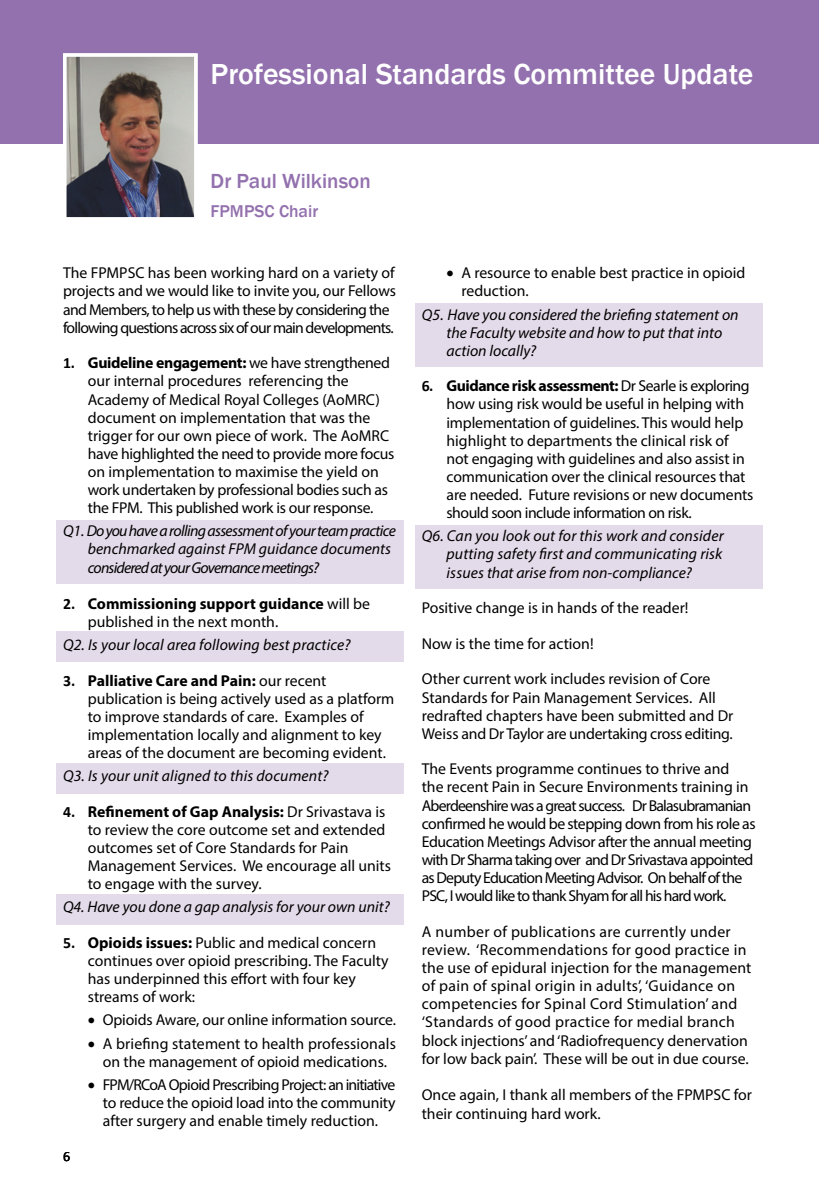
<style>
.page{position:relative;width:819px;height:1191px;background:#fff}
.page>*{position:absolute;margin:0;border:0;box-sizing:border-box;transform-origin:0 0}
.t1{font:500 29.75px "Franklin Gothic";color:#fff}
.t2{font:500 21px "Franklin Gothic";color:#9371ae}
.t3{font:500 17.5px "Franklin Gothic";color:#9371ae}
.t4{font:15.75px/18px "Myriad Pro";color:#000}
.t5{font:15.75px/18.2px "Myriad Pro";letter-spacing:-.04em;color:#000}
.t6{font:15.75px/18.2px "Myriad Pro";letter-spacing:.02em;color:#000}
.t7{font:italic 15.75px/18.2px "Myriad Pro";color:#000}
.t8{font:italic 15.75px/18.2px "Myriad Pro";letter-spacing:-.04em;color:#000}
.t9{font:14px "Calibri";color:#000}
.s1{font-family:"Calibri";font-weight:700}
.s2{font-weight:700}
</style>
<div class="page">
<div style="left:56px;top:632px;width:347px;height:30px;background:#e4dbea"></div>
<div style="left:56px;top:763px;width:347px;height:30px;background:#e4dbea"></div>
<div style="left:56px;top:894px;width:347px;height:30px;background:#e4dbea"></div>
<div style="left:415px;top:525px;width:347px;height:64px;background:#e4dbea"></div>
<div style="left:415px;top:303px;width:347px;height:63px;background:#e4dbea"></div>
<div style="left:56px;top:520px;width:347px;height:64px;background:#e4dbea"></div>
<div style="left:0;top:0;width:819px;height:144px;background:#9371ae"></div>
<img style="left:68px;top:58px;width:124px;height:157px">
<div style="left:63px;top:53px;width:134px;height:167px;border:4px solid #fff"></div>
<h1 class="t1" style="left:210px;top:56px;width:544px">Professional Standards Committee Update</h1>
<h2 class="t2" style="left:210px;top:168px;width:162px">Dr Paul Wilkinson</h2>
<p class="t3" style="left:210px;top:200px;width:109px">FPMPSC Chair</p>
<p class="t5" style="left:63px;top:264px;width:334px">The FPMPSC has been working hard on a variety of projects and we would like to invite you, our Fellows and Members, to help us with these by considering the following questions across six of our main developments.</p>
<p class="t4" style="left:88px;top:354px;width:308px;text-indent:-25px"><span class="s1">1.</span> <span class="s2">Guideline engagement:</span> we have strengthened our internal procedures referencing the Academy of Medical Royal Colleges (AoMRC) document on implementation that was the trigger for our own piece of work. The AoMRC have highlighted the need to provide more focus on implementation to maximise the yield on work undertaken by professional bodies such as the FPM. This published work is our response.</p>
<p class="t8" style="left:88px;top:521px;width:309px;text-indent:-25px">Q1. Do you have a rolling assessment of your team practice benchmarked against FPM guidance documents considered at your Governance meetings?</p>
<p class="t4" style="left:88px;top:594px;width:284px;text-indent:-25px"><span class="s1">2.</span> <span class="s2">Commissioning support guidance</span> will be published in the next month.</p>
<p class="t7" style="left:63px;top:635px;width:289px">Q2. Is your local area following best practice?</p>
<p class="t4" style="left:88px;top:671px;width:308px;text-indent:-25px"><span class="s1">3.</span> <span class="s2">Palliative Care and Pain:</span> our recent publication is being actively used as a platform to improve standards of care. Examples of implementation locally and alignment to key areas of the document are becoming evident.</p>
<p class="t7" style="left:63px;top:766px;width:267px">Q3. Is your unit aligned to this document?</p>
<p class="t4" style="left:88px;top:802px;width:305px;text-indent:-25px"><span class="s1">4.</span> <span class="s2">Refinement of Gap Analysis:</span> Dr Srivastava is to review the core outcome set and extended outcomes set of Core Standards for Pain Management Services. We encourage all units to engage with the survey.</p>
<p class="t7" style="left:63px;top:897px;width:328px">Q4. Have you done a gap analysis for your own unit?</p>
<p class="t4" style="left:88px;top:933px;width:302px;text-indent:-25px"><span class="s1">5.</span> <span class="s2">Opioids issues:</span> Public and medical concern continues over opioid prescribing. The Faculty has underpinned this effort with four key streams of work:</p>
<p class="t4" style="left:88px;top:1011px;width:309px">• Opioids Aware, our online information source.</p>
<p class="t4" style="left:88px;top:1033px;width:309px;text-align:center">• A briefing statement to health professionals on the management of opioid medications.</p>
<p class="t4" style="left:103px;top:1075px;width:294px;text-align:justify;text-indent:-15px">• FPM/RCoA Opioid Prescribing Project: an initiative to reduce the opioid load into the community after surgery and enable timely reduction.</p>
<p class="t9" style="left:63px;top:1147px;width:9px">6</p>
<p class="t4" style="left:461px;top:264px;width:285px;text-indent:-15px">• A resource to enable best practice in opioid reduction.</p>
<p class="t7" style="left:446px;top:305px;width:293px;text-indent:-25px">Q5. Have you considered the briefing statement on the Faculty website and how to put that into action locally?</p>
<p class="t4" style="left:446px;top:377px;width:308px;text-indent:-25px"><span class="s1">6.</span> <span class="s2">Guidance risk assessment:</span> Dr Searle is exploring how using risk would be useful in helping with implementation of guidelines. This would help highlight to departments the clinical risk of not engaging with guidelines and also assist in communication over the clinical resources that are needed. Future revisions or new documents should soon include information on risk.</p>
<p class="t7" style="left:446px;top:526px;width:278px;text-align:justify;text-indent:-25px">Q6. Can you look out for this work and consider putting safety first and communicating risk issues that arise from non-compliance?</p>
<p class="t4" style="left:421px;top:598px;width:268px">Positive change is in hands of the reader!</p>
<p class="t4" style="left:421px;top:634px;width:173px">Now is the time for action!</p>
<p class="t4" style="left:421px;top:670px;width:313px">Other current work includes revision of Core Standards for Pain Management Services. All redrafted chapters have been submitted and Dr Weiss and Dr Taylor are undertaking cross editing.</p>
<p class="t5" style="left:421px;top:759px;width:335px">The Events programme continues to thrive and<br>the recent Pain in Secure Environments training in Aberdeenshire was a great success. Dr Balasubramanian confirmed he would be stepping down from his role as Education Meetings Advisor after the annual meeting with Dr Sharma taking over and Dr Srivastava appointed as Deputy Education Meeting Advisor. On behalf of the PSC, I would like to thank Shyam for all his hard work.</p>
<p class="t6" style="left:421px;top:922px;width:331px">A number of publications are currently under review. ‘Recommendations for good practice in the use of epidural injection for the management of pain of spinal origin in adults’, ‘Guidance on competencies for Spinal Cord Stimulation’ and ‘Standards of good practice for medial branch block injections’ and ‘Radiofrequency denervation for low back pain’. These will be out in due course.</p>
<p class="t4" style="left:421px;top:1085px;width:332px;line-height:18.9px">Once again, I thank all members of the FPMPSC for their continuing hard work.</p>
</div>
